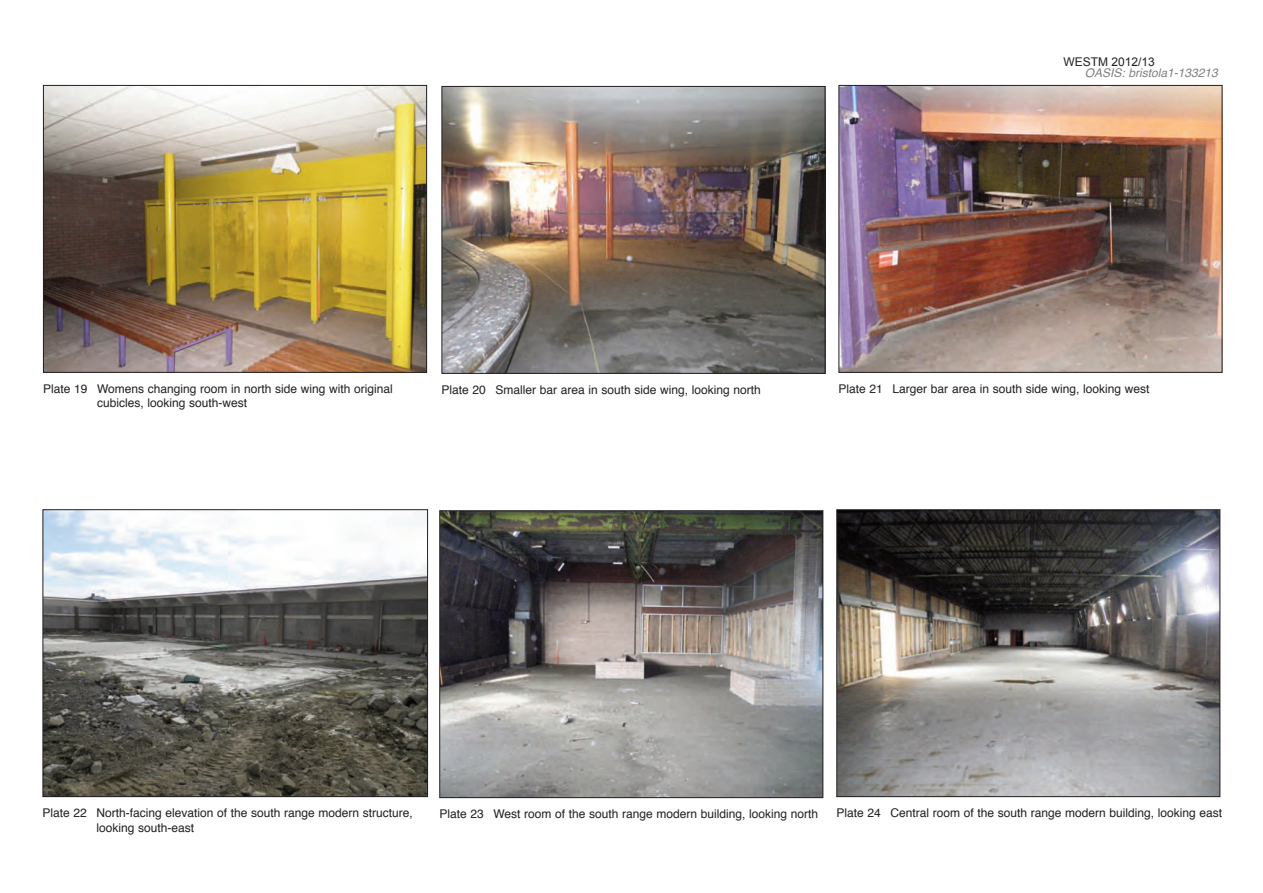
<style>
.page{position:relative;width:1263px;height:893px;background:#fff}
.page>*{position:absolute;margin:0;border:0;box-sizing:border-box;transform-origin:0 0}
.t1{font:12px/14.4px "Helvetica 4";color:#231f20}
.t2{font:italic 12px "Helvetica";color:#808285}
.t3{font:12px "Arial";color:#231f20}
</style>
<div class="page">
<img style="left:45px;top:87px;width:380px;height:284px">
<div style="left:43px;top:85px;width:384px;height:288px;border:1px solid #231f20"></div>
<img style="left:841px;top:87px;width:379px;height:284px">
<div style="left:839px;top:85px;width:383px;height:288px;border:1px solid #231f20"></div>
<img style="left:443px;top:88px;width:380px;height:284px">
<div style="left:441px;top:86px;width:384px;height:288px;border:1px solid #231f20"></div>
<img style="left:838px;top:511px;width:380px;height:284px">
<div style="left:836px;top:509px;width:384px;height:288px;border:1px solid #231f20"></div>
<img style="left:441px;top:512px;width:380px;height:284px">
<div style="left:439px;top:510px;width:384px;height:288px;border:1px solid #231f20"></div>
<img style="left:45px;top:511px;width:381px;height:284px">
<div style="left:43px;top:509px;width:385px;height:288px;border:1px solid #231f20"></div>
<p class="t3" style="left:1063px;top:55px;width:93px">WESTM 2012/13</p>
<p class="t2" style="left:1085px;top:68px;width:135px">OASIS: bristola1-133213</p>
<p class="t1" style="left:97px;top:383px;width:297px;text-indent:-54px">Plate 19 Womens changing room in north side wing with original cubicles, looking south-west</p>
<p class="t1" style="left:441px;top:384px;width:321px">Plate 20 Smaller bar area in south side wing, looking north</p>
<p class="t1" style="left:839px;top:382px;width:312px">Plate 21 Larger bar area in south side wing, looking west</p>
<p class="t1" style="left:43px;top:807px;width:372px">Plate 22 North-facing elevation of the south range modern structure,</p>
<p class="t1" style="left:439px;top:808px;width:380px">Plate 23 West room of the south range modern building, looking north</p>
<p class="t1" style="left:836px;top:806px;width:387px">Plate 24 Central room of the south range modern building, looking east</p>
<p class="t1" style="left:97px;top:821px;width:99px">looking south-east</p>
</div>
